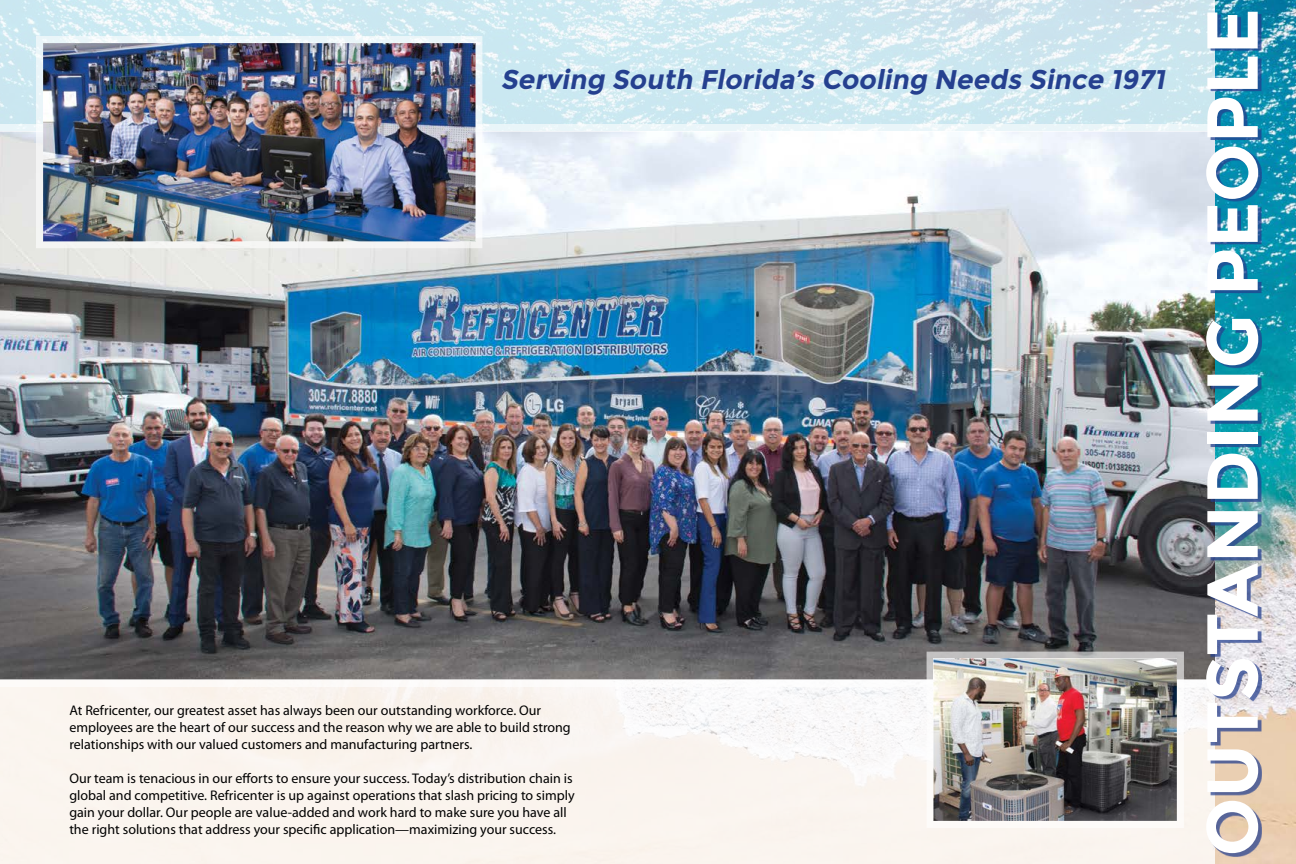
<style>
.page{position:relative;width:1296px;height:864px;background:#fff}
.page>*{position:absolute;margin:0;border:0;box-sizing:border-box;transform-origin:0 0}
.t1{font:700 72px "Montserrat";color:#fff}
.t2{font:italic 700 27px "Montserrat";color:#25408f}
.t3{font:14px/17px "Myriad Pro";color:#000}
</style>
<div class="page">
<img style="left:0;top:0;width:1215px;height:864px">
<img style="left:0;top:131px;width:1209px;height:549px">
<div style="left:0;top:124px;width:1225px;height:7px;background:#eaf5f9"></div>
<div style="left:0;top:680px;width:1225px;height:7px;background:#fff"></div>
<img style="left:1215px;top:0;width:81px;height:864px">
<div style="left:1209px;top:14px;width:53px;height:843px;background:#25408f;opacity:.75"></div>
<img style="left:36px;top:36px;width:446px;height:212px">
<img style="left:927px;top:652px;width:257px;height:176px">
<h2 class="t2" style="left:500px;top:64px;width:672px">Serving South Florida’s Cooling Needs Since 1971</h2>
<p class="t3" style="left:69px;top:702px;width:503px">At Refricenter, our greatest asset has always been our outstanding workforce. Our employees are the heart of our success and the reason why we are able to build strong relationships with our valued customers and manufacturing partners.</p>
<p class="t3" style="left:69px;top:770px;width:507px">Our team is tenacious in our efforts to ensure your success. Today’s distribution chain is global and competitive. Refricenter is up against operations that slash pricing to simply gain your dollar. Our people are value-added and work hard to make sure you have all the right solutions that address your specific application—maximizing your success.</p>
<h1 class="t1" style="left:1189px;top:856px;width:850px;rotate:-90deg">OUTSTANDING PEOPLE</h1>
</div>
